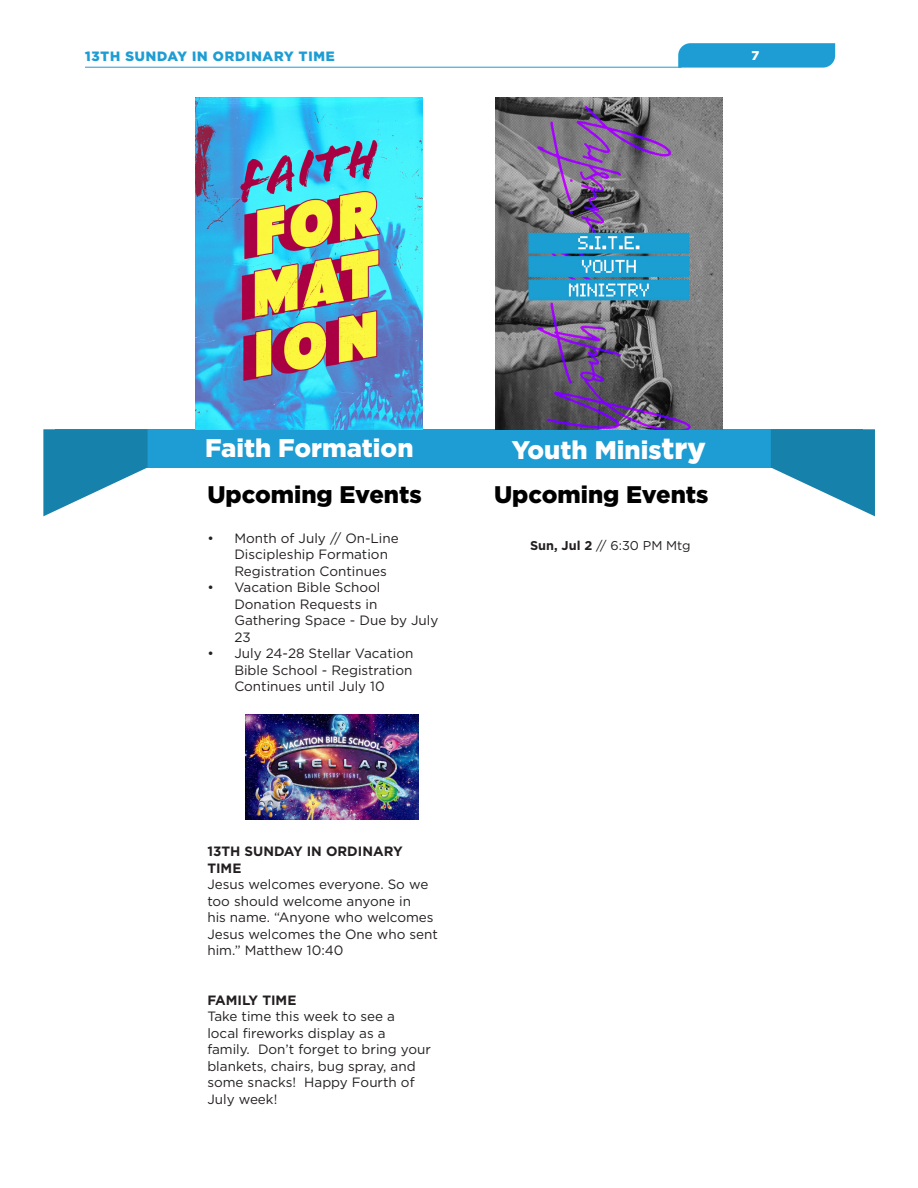
<style>
.page{position:relative;width:918px;height:1188px;background:#fff}
.page>*{position:absolute;margin:0;border:0;box-sizing:border-box;transform-origin:0 0}
.t1{font:900 25.5px "Gotham";color:#fff}
.t2{font:900 24px "Gotham";color:#000}
.t3{font:13.5px/16.5px "Gotham";color:#231f20}
.t4{font:700 13.5px/16.5px "Gotham";color:#231f20}
.t5{font:900 13.5px "Gotham";color:#1d9dd3}
.t6{font:12.75px "Gotham";color:#231f20}
.t7{font:900 12.75px "Gotham";color:#fff}
.s1{font-size:30px}
.s2{font-weight:700}
</style>
<div class="page">
<hr style="left:85px;top:67px;width:596px;height:1px;background:#1d9dd3">
<svg style="left:678px;top:43px;width:157px;height:25px;background:#26a1d4"></svg>
<div style="left:55px;top:429px;width:808px;height:39px;background:#1d9dd3"></div>
<svg style="left:771px;top:429px;width:104px;height:87px"></svg>
<svg style="left:43px;top:429px;width:105px;height:87px"></svg>
<img style="left:195px;top:98px;width:227px;height:331px">
<img style="left:496px;top:98px;width:226px;height:331px">
<img style="left:246px;top:715px;width:172px;height:104px">
<p class="t5" style="left:85px;top:47px;width:252px">13TH SUNDAY IN ORDINARY TIME</p>
<p class="t7" style="left:752px;top:46px;width:9px">7</p>
<p class="t1" style="left:205px;top:431px;width:210px">Faith Formation</p>
<p class="t1" style="left:512px;top:433px;width:196px">Youth Minis<span class="s1">try</span></p>
<h5 class="t2" style="left:207px;top:478px;width:216px">Upcoming Events</h5>
<p class="t3" style="left:234px;top:529px;width:166px;text-indent:-27px">• Month of July // On-Line<br>Discipleship Formation<br>Registration Continues</p>
<p class="t3" style="left:234px;top:579px;width:205px;text-indent:-27px">• Vacation Bible School<br>Donation Requests in<br>Gathering Space - Due by July<br>23</p>
<p class="t3" style="left:234px;top:645px;width:181px;text-align:justify;text-indent:-27px">• July 24-28 Stellar Vacation Bible School - Registration Continues until July 10</p>
<h5 class="t2" style="left:494px;top:478px;width:216px">Upcoming Events</h5>
<p class="t6" style="left:530px;top:538px;width:162px"><span class="s2">Sun, Jul 2</span> // 6:30 PM Mtg</p>
<p class="t4" style="left:207px;top:843px;width:197px">13TH SUNDAY IN ORDINARY<br>TIME</p>
<p class="t3" style="left:207px;top:876px;width:232px">Jesus welcomes everyone. So we too should welcome anyone in<br>his name. “Anyone who welcomes<br>Jesus welcomes the One who sent him.” Matthew 10:40</p>
<p class="t4" style="left:207px;top:992px;width:91px">FAMILY TIME</p>
<p class="t3" style="left:207px;top:1008px;width:225px">Take time this week to see a<br>local fireworks display as a family. Don’t forget to bring your blankets, chairs, bug spray, and some snacks! Happy Fourth of<br>July week!</p>
</div>
